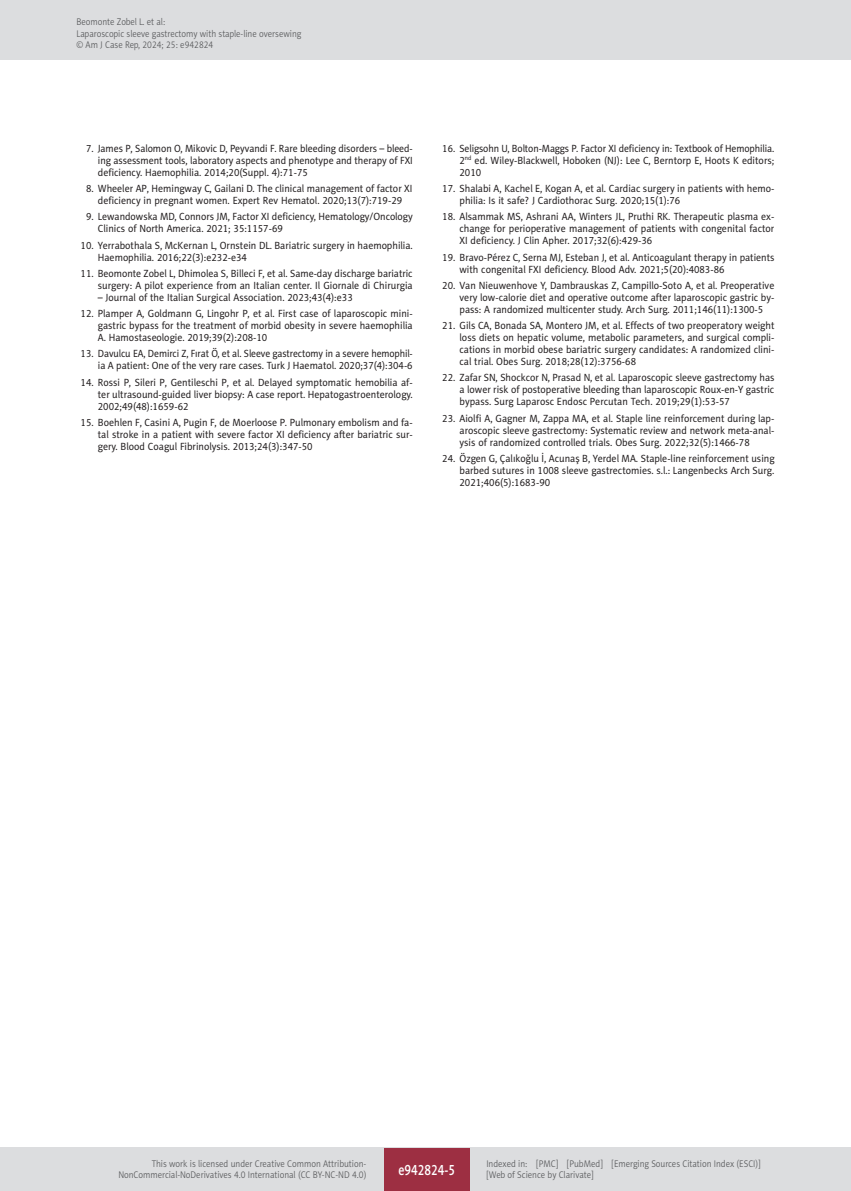
<style>
.page{position:relative;width:851px;height:1191px;background:#fff}
.page>*{position:absolute;margin:0;border:0;box-sizing:border-box;transform-origin:0 0}
.t1{font:15px "Naomi Sans EFN Medium";color:#fff;scale:.8 1}
.AJCR_Referencje_punkt{font:10.5px/12px "Naomi Sans EFN";color:#231f20;text-align:justify;scale:.95 1}
.AJCR_Referencje_punkt-2{font:10.5px/12px "Naomi Sans EFN";color:#231f20;text-align:justify;scale:.94 1}
.AJCR_Referencje_punkt-3{font:10.5px/12px "Naomi Sans EFN";color:#231f20;text-align:justify;scale:.93 1}
.AJCR_Referencje_punkt-4{font:10.5px/12px "Naomi Sans EFN";color:#231f20;text-align:right;scale:.92 1}
.t2{font:9.75px/11.2px "Naomi Sans EFN Light";color:#57585a;scale:.9 1}
</style>
<div class="page">
<div style="left:0;top:0;width:850px;height:60px;background:#dcdddf"></div>
<div style="left:0;top:1148px;width:850px;height:43px;background:#dcdddf"></div>
<div style="left:384px;top:1147px;width:85px;height:43px;background:#9d2f42"></div>
<p class="t2" style="left:77px;top:16px;width:251px">Beomonte Zobel L. et al:<br>Laparoscopic sleeve gastrectomy with staple-line oversewing © Am J Case Rep, 2024; 25: e942824</p>
<p class="AJCR_Referencje_punkt-2" style="left:98px;top:142px;width:336px;text-indent:-12px">7. James P, Salomon O, Mikovic D, Peyvandi F. Rare bleeding disorders – bleed&shy;ing assessment tools, laboratory aspects and phenotype and therapy of FXI deficiency. Haemophilia. 2014;20(Suppl. 4):71-75</p>
<p class="AJCR_Referencje_punkt" style="left:86px;top:183px;width:345px;text-align:center">8. Wheeler AP, Hemingway C, Gailani D. The clinical management of factor XI deficiency in pregnant women. Expert Rev Hematol. 2020;13(7):719-29</p>
<p class="AJCR_Referencje_punkt-2" style="left:98px;top:211px;width:336px;text-indent:-12px">9. Lewandowska MD, Connors JM, Factor XI deficiency, Hematology/Oncology<br>Clinics of North America. 2021; 35:1157-69</p>
<p class="AJCR_Referencje_punkt" style="left:98px;top:239px;width:333px;text-indent:-17px">10. Yerrabothala S, McKernan L, Ornstein DL. Bariatric surgery in haemophilia.<br>Haemophilia. 2016;22(3):e232-e34</p>
<p class="AJCR_Referencje_punkt-2" style="left:81px;top:267px;width:355px;text-align:right">11. Beomonte Zobel L, Dhimolea S, Billeci F, et al. Same-day discharge bariatric surgery: A pilot experience from an Italian center. Il Giornale di Chirurgia</p>
<p class="AJCR_Referencje_punkt" style="left:98px;top:291px;width:270px">– Journal of the Italian Surgical Association. 2023;43(4):e33</p>
<p class="AJCR_Referencje_punkt" style="left:98px;top:308px;width:333px;text-indent:-17px">12. Plamper A, Goldmann G, Lingohr P, et al. First case of laparoscopic mini&shy;gastric bypass for the treatment of morbid obesity in severe haemophilia A. Hamostaseologie. 2019;39(2):208-10</p>
<p class="AJCR_Referencje_punkt-4" style="left:81px;top:348px;width:362px">13. Davulcu EA, Demirci Z, Fırat Ö, et al. Sleeve gastrectomy in a severe hemophil&shy;ia A patient: One of the very rare cases. Turk J Haematol. 2020;37(4):304-6</p>
<p class="AJCR_Referencje_punkt" style="left:98px;top:376px;width:333px;text-indent:-17px">14. Rossi P, Sileri P, Gentileschi P, et al. Delayed symptomatic hemobilia af&shy;ter ultrasound-guided liver biopsy: A case report. Hepatogastroenterology.<br>2002;49(48):1659-62</p>
<p class="AJCR_Referencje_punkt" style="left:98px;top:416px;width:333px;text-indent:-17px">15. Boehlen F, Casini A, Pugin F, de Moerloose P. Pulmonary embolism and fa&shy;tal stroke in a patient with severe factor XI deficiency after bariatric sur&shy;gery. Blood Coagul Fibrinolysis. 2013;24(3):347-50</p>
<p class="AJCR_Referencje_punkt-3" style="left:459px;top:142px;width:340px;text-indent:-17px">16. Seligsohn U, Bolton-Maggs P. Factor XI deficiency in: Textbook of Hemophilia.<br>2<sup>nd</sup> ed. Wiley-Blackwell, Hoboken (NJ): Lee C, Berntorp E, Hoots K editors; 2010</p>
<p class="AJCR_Referencje_punkt" style="left:459px;top:183px;width:333px;text-indent:-17px">17. Shalabi A, Kachel E, Kogan A, et al. Cardiac surgery in patients with hemo&shy;philia: Is it safe? J Cardiothorac Surg. 2020;15(1):76</p>
<p class="AJCR_Referencje_punkt" style="left:459px;top:211px;width:333px;text-indent:-17px">18. Alsammak MS, Ashrani AA, Winters JL, Pruthi RK. Therapeutic plasma ex&shy;change for perioperative management of patients with congenital factor XI deficiency. J Clin Apher. 2017;32(6):429-36</p>
<p class="AJCR_Referencje_punkt" style="left:459px;top:251px;width:333px;text-indent:-17px">19. Bravo-Pérez C, Serna MJ, Esteban J, et al. Anticoagulant therapy in patients with congenital FXI deficiency. Blood Adv. 2021;5(20):4083-86</p>
<p class="AJCR_Referencje_punkt" style="left:459px;top:279px;width:333px;text-indent:-17px">20. Van Nieuwenhove Y, Dambrauskas Z, Campillo-Soto A, et al. Preoperative very low-calorie diet and operative outcome after laparoscopic gastric by&shy;pass: A randomized multicenter study. Arch Surg. 2011;146(11):1300-5</p>
<p class="AJCR_Referencje_punkt" style="left:459px;top:320px;width:333px;text-indent:-17px">21. Gils CA, Bonada SA, Montero JM, et al. Effects of two preoperatory weight loss diets on hepatic volume, metabolic parameters, and surgical compli&shy;cations in morbid obese bariatric surgery candidates: A randomized clini&shy;cal trial. Obes Surg. 2018;28(12):3756-68</p>
<p class="AJCR_Referencje_punkt" style="left:459px;top:372px;width:333px;text-indent:-17px">22. Zafar SN, Shockcor N, Prasad N, et al. Laparoscopic sleeve gastrectomy has a lower risk of postoperative bleeding than laparoscopic Roux-en-Y gastric bypass. Surg Laparosc Endosc Percutan Tech. 2019;29(1):53-57</p>
<p class="AJCR_Referencje_punkt" style="left:459px;top:412px;width:333px;text-indent:-17px">23. Aiolfi A, Gagner M, Zappa MA, et al. Staple line reinforcement during lap&shy;aroscopic sleeve gastrectomy: Systematic review and network meta-anal&shy;ysis of randomized controlled trials. Obes Surg. 2022;32(5):1466-78</p>
<p class="AJCR_Referencje_punkt" style="left:459px;top:452px;width:333px;text-indent:-17px">24. Özgen G, Çalıkoğlu İ, Acunaş B, Yerdel MA. Staple-line reinforcement using barbed sutures in 1008 sleeve gastrectomies. s.l.: Langenbecks Arch Surg.<br>2021;406(5):1683-90</p>
<p class="t2" style="left:118px;top:1158px;width:277px;text-align:right">This work is licensed under Creative Common Attribution-<br>NonCommercial-NoDerivatives 4.0 International (CC BY-NC-ND 4.0)</p>
<h1 class="t1" style="left:398px;top:1160px;width:72px">e942824-5</h1>
<p class="t2" style="left:486px;top:1158px;width:306px">Indexed in: [PMC] [PubMed] [Emerging Sources Citation Index (ESCI)] [Web of Science by Clarivate]</p>
</div>
